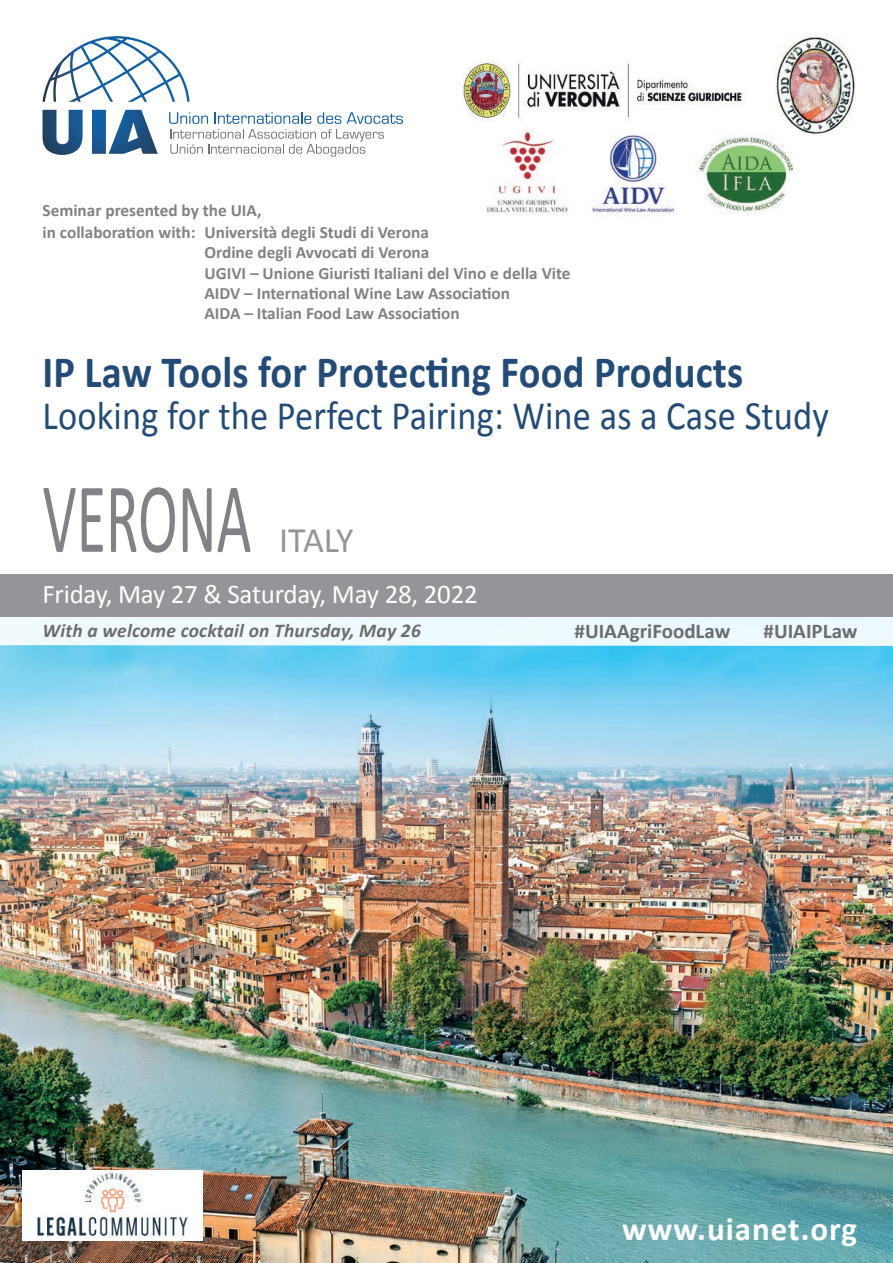
<style>
.page{position:relative;width:893px;height:1263px;background:#fff}
.page>*{position:absolute;margin:0;border:0;box-sizing:border-box;transform-origin:0 0}
.t1{font:100.5px "Calibri";color:#808285;scale:.6 1}
.t2{font:700 45px "Calibri";letter-spacing:.005em;color:#224c77;scale:.9 1}
.t3{font:40.5px "Calibri";letter-spacing:.005em;color:#224c77;scale:.9 1}
.t4{font:36px "Calibri";letter-spacing:-.04em;color:#939598}
.t5{font:700 33px "Calibri";letter-spacing:.03em;color:#fff}
.t6{font:27px "Calibri";letter-spacing:-.01em;color:#fff}
.t7{font:700 21px "Calibri";color:#6c6d70}
.t8{font:italic 700 19.5px "Calibri";letter-spacing:.01em;color:#6c6d70}
.t9{font:700 17.25px/20.1px "Calibri";color:#808285}
</style>
<div class="page">
<svg style="left:169px;top:112px;width:234px;height:45px"></svg>
<svg style="left:43px;top:110px;width:40px;height:45px"></svg>
<svg style="left:92px;top:110px;width:66px;height:44px"></svg>
<svg style="left:43px;top:36px;width:147px;height:66px"></svg>
<img style="left:0;top:646px;width:893px;height:617px">
<div style="left:0;top:616px;width:893px;height:30px;background:#eef9fd"></div>
<div style="left:0;top:574px;width:893px;height:42px;background:#939598"></div>
<img style="left:22px;top:1170px;width:181px;height:71px">
<img style="left:462px;top:61px;width:281px;height:61px">
<img style="left:776px;top:35px;width:79px;height:100px">
<img style="left:698px;top:133px;width:94px;height:81px">
<img style="left:592px;top:132px;width:82px;height:84px">
<img style="left:486px;top:129px;width:83px;height:86px">
<p class="t9" style="left:43px;top:198px;width:388px;line-height:22.2px">Seminar presented by the UIA,<br>in collaboration with: Università degli Studi di Verona</p>
<p class="t9" style="left:205px;top:242px;width:368px">Ordine degli Avvocati di Verona<br>UGIVI – Unione Giuristi Italiani del Vino e della Vite AIDV – International Wine Law Association<br>AIDA – Italian Food Law Association</p>
<h2 class="t2" style="left:43px;top:344px;width:780px">IP Law Tools for Protecting Food Products</h2>
<h3 class="t3" style="left:43px;top:390px;width:875px">Looking for the Perfect Pairing: Wine as a Case Study</h3>
<h1 class="t1" style="left:43px;top:456px;width:350px">VERONA</h1>
<h3 class="t4" style="left:279px;top:517px;width:76px">ITALY</h3>
<h3 class="t6" style="left:43px;top:578px;width:437px">Friday, May 27 &amp; Saturday, May 28, 2022</h3>
<p class="t8" style="left:43px;top:618px;width:380px">With a welcome cocktail on Thursday, May 26</p>
<p class="t7" style="left:574px;top:618px;width:157px">#UIAAgriFoodLaw</p>
<p class="t7" style="left:763px;top:618px;width:96px">#UIAIPLaw</p>
<h3 class="t5" style="left:622px;top:1208px;width:237px">www.uianet.org</h3>
</div>
